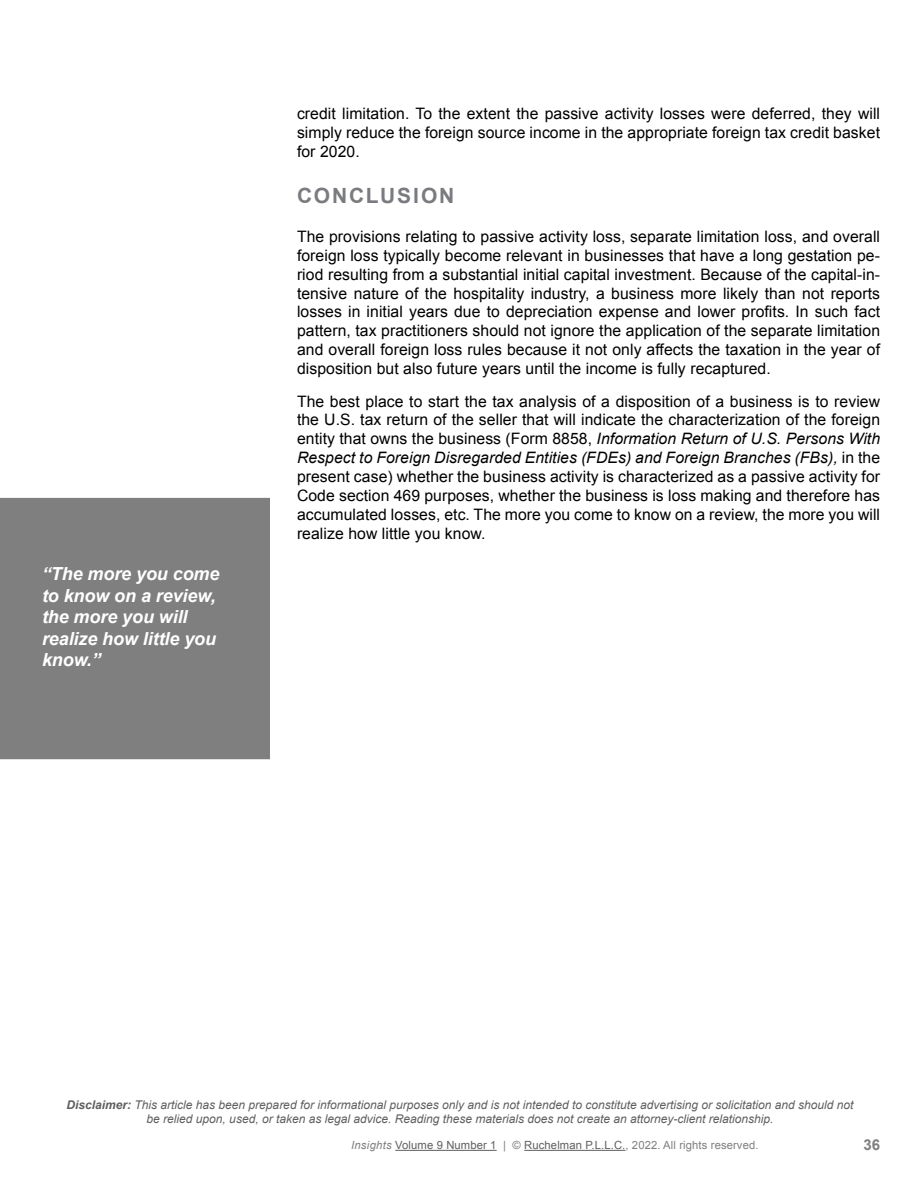
<style>
.page{position:relative;width:918px;height:1188px;background:#fff}
.page>*{position:absolute;margin:0;border:0;box-sizing:border-box;transform-origin:0 0}
.t1{font:700 21px "Arial";letter-spacing:.09em;color:#797b7e}
.t2{font:italic 700 18px/21.6px "Arial";letter-spacing:-.005em;color:#fff}
.t3{font:15.75px/18.9px "Arial";letter-spacing:.005em;color:#000;text-align:justify}
.t4{font:700 15px "Arial";color:#7f7f7f}
.t5{font:italic 12px/14.4px "Arial";color:#5f5f5f;text-align:center}
.t6{font:11.25px "Arial";letter-spacing:.01em;color:#5f5f5f}
.s1{font-style:italic}
.s2{font-weight:700}
.s3{font-style:italic;color:#7f7f7f}
.s4{color:#7f7f7f}
</style>
<div class="page">
<hr style="left:395px;top:1150px;width:102px;height:1px;background:#5f5f5f">
<hr style="left:524px;top:1150px;width:102px;height:1px;background:#5f5f5f">
<div style="left:0;top:498px;width:270px;height:261px;background:#7f7f7f"></div>
<p class="t2" style="left:42px;top:564px;width:179px">“The more you come to know on a review, the more you will realize how little you know.”</p>
<p class="t3" style="left:297px;top:105px;width:585px">credit limitation. To the extent the passive activity losses were deferred, they will simply reduce the foreign source income in the appropriate foreign tax credit basket for 2020.</p>
<h1 class="t1" style="left:297px;top:182px;width:159px">CONCLUSION</h1>
<p class="t3" style="left:297px;top:227px;width:585px">The provisions relating to passive activity loss, separate limitation loss, and overall foreign loss typically become relevant in businesses that have a long gestation pe&shy;riod resulting from a substantial initial capital investment. Because of the capital-in&shy;tensive nature of the hospitality industry, a business more likely than not reports losses in initial years due to depreciation expense and lower profits. In such fact pattern, tax practitioners should not ignore the application of the separate limitation and overall foreign loss rules because it not only affects the taxation in the year of disposition but also future years until the income is fully recaptured.</p>
<p class="t3" style="left:297px;top:392px;width:585px">The best place to start the tax analysis of a disposition of a business is to review the U.S. tax return of the seller that will indicate the characterization of the foreign entity that owns the business (Form 8858, <span class="s1">Information Return of U.S. Persons With Respect to Foreign Disregarded Entities (FDEs) and Foreign Branches (FBs),</span> in the present case) whether the business activity is characterized as a passive activity for Code section 469 purposes, whether the business is loss making and therefore has accumulated losses, etc. The more you come to know on a review, the more you will realize how little you know.</p>
<p class="t5" style="left:67px;top:1098px;width:789px"><span class="s2">Disclaimer:</span> This article has been prepared for informational purposes only and is not intended to constitute advertising or solicitation and should not be relied upon, used, or taken as legal advice. Reading these materials does not create an attorney-client relationship.</p>
<p class="t6" style="left:351px;top:1138px;width:409px"><span class="s3">Insights</span> Volume 9 Number 1 <span class="s4">| ©</span> Ruchelman P.L.L.C.<span class="s4">, 2022. All rights reserved.</span></p>
<p class="t4" style="left:863px;top:1135px;width:18px">36</p>
</div>
